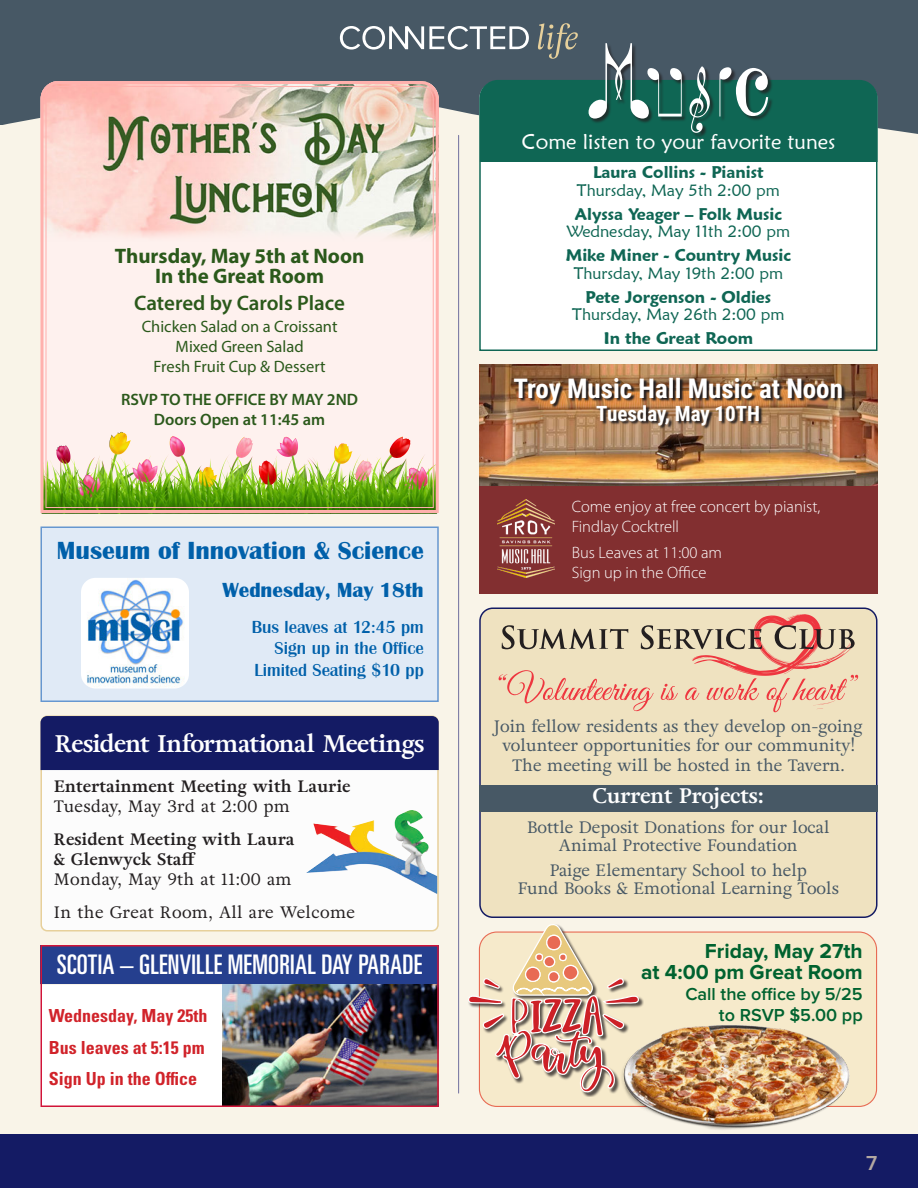
<style>
.page{position:relative;width:918px;height:1188px;background:#fff}
.page>*{position:absolute;margin:0;border:0;box-sizing:border-box;transform-origin:0 0}
.t1{font:27px "Univers LT Pro Ult Cond";letter-spacing:.01em;color:#fff}
.t2{font:700 27px "Roboto Condensed";color:#fff}
.t3{font:700 25.5px "Britannic";color:#0060aa}
.t4{font:700 24px "Adriane Text";letter-spacing:-.015em;color:#fff}
.t5{font:700 21px/19.5px "Myriad Pro";color:#2b591b;text-align:center}
.t6{font:700 21px/21px "Proxima Nova";color:#00622f;text-align:right}
.t7{font:21px "Maiandra GD";color:#fff}
.t8{font:600 21px "Myriad Pro";letter-spacing:-.005em;color:#2b591b}
.t9{font:700 21px "Britannic";color:#0060aa}
.supper_club_detail{font:700 21px "Adriane Text";color:#fff}
.t10{font:700 21px "Roboto Condensed";color:#fff}
.t11{font:600 21px "Proxima Nova";color:#b3a8a2}
.t12{font:500 18px "Britannic T";color:#0060aa}
.t13{font:700 condensed 18px "Univers LT Pro";color:#d1232a}
.t14{font:600 18px/21px "Proxima Nova";color:#00622f;text-align:right}
.supper_club_detail-2{font:16.5px/19.8px "Adriane Text";color:#475865;text-align:center}
.Resident_Information{font:700 16.5px/19.8px "Adriane Text";letter-spacing:.02em;color:#231f20}
.Music_title{font:600 16.5px "Maiandra GD";color:#0f6654}
.Music_date{font:16.5px "Maiandra GD";color:#0f6654}
.t15{font:300 16.5px/19.8px "Myriad Pro";color:#fff}
.t16{font:16.5px/19.8px "Myriad Pro";color:#2b591b;text-align:center}
.t17{font:600 16.5px/19.8px "Myriad Pro";color:#2b591b;text-align:center}
.Resident_Information-2{font:16.5px "Adriane Text";letter-spacing:.02em;color:#231f20}
.s1{font-weight:400}
</style>
<div class="page">
<div style="left:0;top:0;width:918px;height:202px;background:#475865"></div>
<div style="left:3px;top:118px;width:915px;height:1016px;background:#f9f4e8"></div>
<hr style="left:0;top:125px;width:4px;height:1063px;background:#f9f4e8">
<div style="left:0;top:1134px;width:918px;height:54px;background:#141b64"></div>
<hr style="left:458px;top:135px;width:1px;height:958px;background:#716f9f">
<div style="left:480px;top:608px;width:397px;height:309px;background:#efe2c0;border-radius:13px"></div>
<div style="left:479px;top:608px;width:399px;height:310px;border:2px solid #141b64;border-radius:13px"></div>
<svg style="left:499px;top:614px;width:359px;height:98px"></svg>
<div style="left:40px;top:986px;width:399px;height:121px;background:#fff"></div>
<img style="left:479px;top:364px;width:398px;height:122px">
<svg style="left:514px;top:378px;width:332px;height:51px"></svg>
<div style="left:479px;top:486px;width:398px;height:108px;background:#822f30"></div>
<img style="left:498px;top:500px;width:57px;height:77px">
<img style="left:222px;top:983px;width:214px;height:121px">
<div style="left:479px;top:785px;width:399px;height:27px;background:#475865"></div>
<div style="left:479px;top:932px;width:398px;height:174px;background:#f6eacb;border-radius:17px"></div>
<img style="left:620px;top:1025px;width:231px;height:105px">
<svg style="left:478px;top:162px;width:400px;height:190px"></svg>
<div style="left:469px;top:924px;width:175px;height:173px;background:#231f20;opacity:.75"></div>
<svg style="left:467px;top:922px;width:173px;height:172px"></svg>
<div style="left:40px;top:945px;width:399px;height:38px;background:#253f8e"></div>
<div style="left:40px;top:945px;width:399px;height:162px;border:2px solid #d11438"></div>
<div style="left:41px;top:527px;width:397px;height:174px;background:#e0eaf6"></div>
<div style="left:40px;top:526px;width:399px;height:176px;border:2px solid #6697d0"></div>
<svg style="left:39px;top:81px;width:401px;height:433px"></svg>
<svg style="left:45px;top:85px;width:389px;height:424px"></svg>
<div style="left:41px;top:716px;width:397px;height:215px;background:#fcfcfc;border-radius:6px"></div>
<div style="left:40px;top:716px;width:399px;height:216px;border:2px solid #e7d09b;border-radius:6px"></div>
<div style="left:40px;top:716px;width:399px;height:54px;background:#141b64"></div>
<img style="left:313px;top:810px;width:98px;height:51px">
<svg style="left:340px;top:23px;width:538px;height:139px"></svg>
<img style="left:81px;top:578px;width:108px;height:110px">
<p class="t5" style="left:115px;top:246px;width:251px">Thursday, May 5th at Noon<br>In the Great Room</p>
<p class="t8" style="left:134px;top:290px;width:212px">Catered by Carols Place</p>
<p class="t16" style="left:142px;top:316px;width:197px">Chicken Salad on a Croissant<br>Mixed Green Salad<br>Fresh Fruit Cup &amp; Dessert</p>
<p class="t17" style="left:121px;top:389px;width:239px">RSVP TO THE OFFICE BY MAY 2ND<br>Doors Open at 11:45 am</p>
<p class="t3" style="left:57px;top:536px;width:368px">Museum of Innovation &amp; Science</p>
<p class="t9" style="left:222px;top:579px;width:203px">Wednesday, May 18th</p>
<p class="t12" style="left:252px;top:617px;width:174px">Bus leaves at 12:45 pm</p>
<p class="t12" style="left:275px;top:638px;width:151px">Sign up in the Office</p>
<p class="t12" style="left:254px;top:660px;width:171px">Limited Seating $10 pp</p>
<p class="t4" style="left:55px;top:728px;width:371px">Resident Informational Meetings</p>
<p class="Resident_Information" style="left:54px;top:777px;width:298px">Entertainment Meeting with Laurie<br><span class="s1">Tuesday, May 3rd at 2:00 pm</span></p>
<p class="Resident_Information" style="left:54px;top:830px;width:242px">Resident Meeting with Laura &amp; Glenwyck Staff<br><span class="s1">Monday, May 9th at 11:00 am</span></p>
<p class="Resident_Information-2" style="left:54px;top:902px;width:303px">In the Great Room, All are Welcome</p>
<p class="t1" style="left:57px;top:946px;width:367px">SCOTIA – GLENVILLE MEMORIAL DAY PARADE</p>
<p class="t13" style="left:49px;top:1005px;width:160px">Wednesday, May 25th</p>
<p class="t13" style="left:49px;top:1036px;width:157px">Bus leaves at 5:15 pm</p>
<p class="t13" style="left:49px;top:1068px;width:150px">Sign Up in the Office</p>
<p class="t7" style="left:522px;top:128px;width:315px">Come listen to your favorite tunes</p>
<p class="Music_title" style="left:593px;top:163px;width:172px">Laura Collins - Pianist</p>
<p class="Music_date" style="left:577px;top:180px;width:204px">Thursday, May 5th 2:00 pm</p>
<p class="Music_title" style="left:575px;top:204px;width:209px">Alyssa Yeager – Folk Music</p>
<p class="Music_date" style="left:567px;top:221px;width:225px">Wednesday, May 11th 2:00 pm</p>
<p class="Music_title" style="left:566px;top:246px;width:227px">Mike Miner - Country Music</p>
<p class="Music_date" style="left:574px;top:263px;width:211px">Thursday, May 19th 2:00 pm</p>
<p class="Music_title" style="left:586px;top:287px;width:187px">Pete Jorgenson - Oldies</p>
<p class="Music_date" style="left:572px;top:304px;width:214px">Thursday, May 26th 2:00 pm</p>
<p class="Music_title" style="left:604px;top:328px;width:151px">In the Great Room</p>
<p class="t2" style="left:513px;top:370px;width:331px">Troy Music Hall Music at Noon</p>
<p class="t10" style="left:596px;top:399px;width:165px">Tuesday, May 10TH</p>
<p class="t15" style="left:572px;top:496px;width:250px">Come enjoy at free concert by pianist,<br>Findlay Cocktrell</p>
<p class="t15" style="left:572px;top:543px;width:152px">Bus Leaves at 11:00 am</p>
<p class="t15" style="left:572px;top:562px;width:136px">Sign up in the Office</p>
<p class="supper_club_detail-2" style="left:494px;top:716px;width:370px">Join fellow residents as they develop on-going volunteer opportunities for our community!<br>The meeting will be hosted in the Tavern.</p>
<p class="supper_club_detail" style="left:593px;top:782px;width:173px">Current Projects:</p>
<p class="supper_club_detail-2" style="left:527px;top:818px;width:304px;line-height:18px">Bottle Deposit Donations for our local<br>Animal Protective Foundation</p>
<p class="supper_club_detail-2" style="left:518px;top:861px;width:323px;line-height:18px">Paige Elementary School to help<br>Fund Books &amp; Emotional Learning Tools</p>
<p class="t6" style="left:641px;top:942px;width:223px">Friday, May 27th<br>at 4:00 pm Great Room</p>
<p class="t14" style="left:685px;top:985px;width:179px">Call the office by 5/25 to RSVP $5.00 pp</p>
<p class="t11" style="left:866px;top:1153px;width:13px">7</p>
</div>
